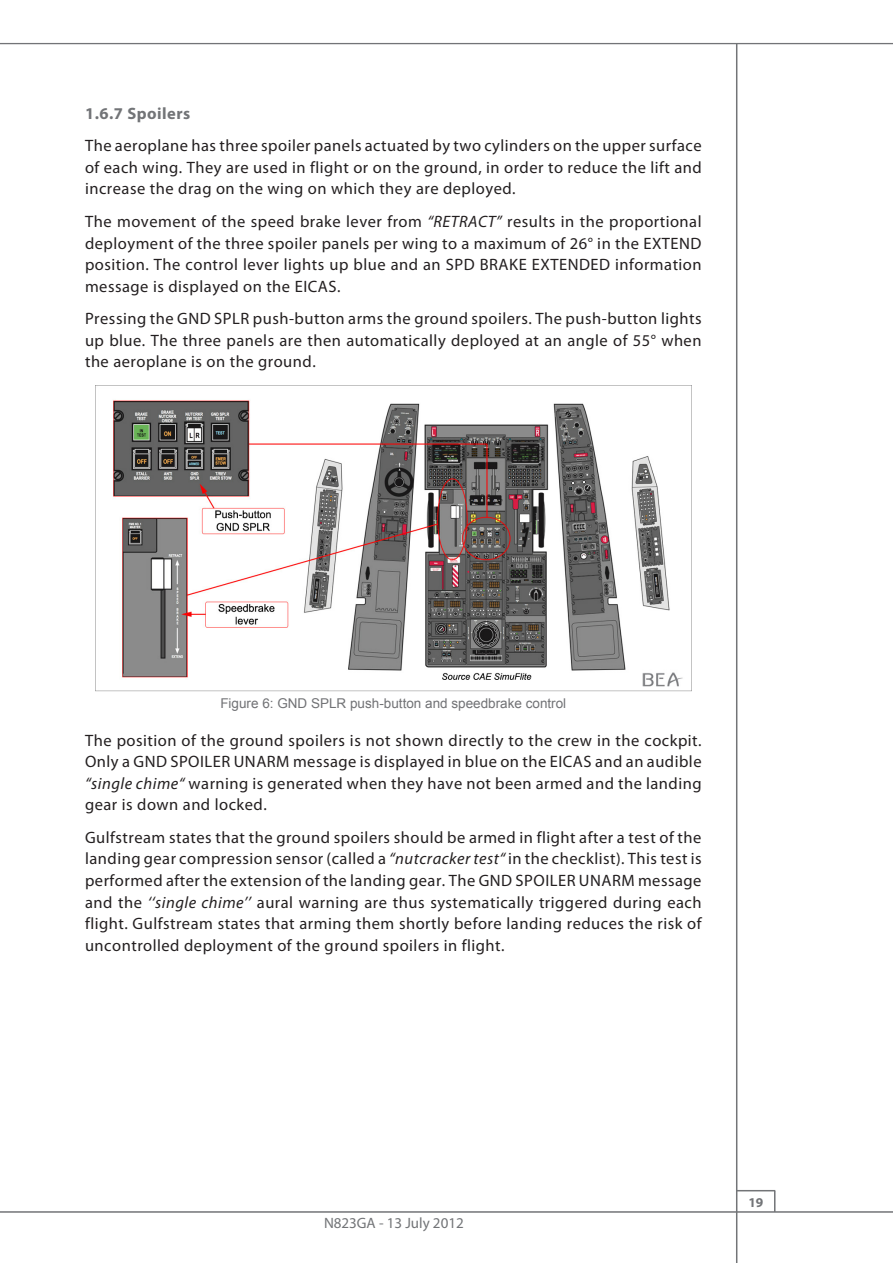
<style>
.page{position:relative;width:893px;height:1263px;background:#fff}
.page>*{position:absolute;margin:0;border:0;box-sizing:border-box;transform-origin:0 0}
.t1{font:16.5px/21.6px "Myriad Pro";letter-spacing:.03em;color:#231f20;text-align:justify}
.Titre_3{font:700 16.5px "Myriad Pro";letter-spacing:.03em;color:#727477}
.t2{font:15px "Myriad Pro";color:#727477}
.Légende{font:13.5px "Arial";color:#717275}
.t3{font:700 13.5px "Myriad Pro";color:#727477}
.s1{font-style:italic}
</style>
<div class="page">
<hr style="left:0;top:1211px;width:893px;height:2px;background:#727477">
<hr style="left:0;top:43px;width:893px;height:1px;background:#727477">
<hr style="left:736px;top:44px;width:1px;height:1219px;background:#727477">
<hr style="left:736px;top:1190px;width:39px;height:1px;background:#727477">
<svg style="left:774px;top:1191px;width:1px;height:20px"></svg>
<img style="left:96px;top:385px;width:595px;height:306px">
<p class="Titre_3" style="left:85px;top:103px;width:107px">1.6.7 Spoilers</p>
<p class="t1" style="left:85px;top:135px;width:618px">The aeroplane has three spoiler panels actuated by two cylinders on the upper surface of each wing. They are used in flight or on the ground, in order to reduce the lift and increase the drag on the wing on which they are deployed.</p>
<p class="t1" style="left:85px;top:210px;width:618px">The movement of the speed brake lever from <span class="s1">“RETRACT”</span> results in the proportional deployment of the three spoiler panels per wing to a maximum of 26° in the EXTEND position. The control lever lights up blue and an SPD BRAKE EXTENDED information message is displayed on the EICAS.</p>
<p class="t1" style="left:85px;top:308px;width:618px">Pressing the GND SPLR push-button arms the ground spoilers. The push-button lights up blue. The three panels are then automatically deployed at an angle of 55° when the aeroplane is on the ground.</p>
<p class="Légende" style="left:220px;top:694px;width:347px">Figure 6: GND SPLR push-button and speedbrake control</p>
<p class="t1" style="left:85px;top:729px;width:618px">The position of the ground spoilers is not shown directly to the crew in the cockpit.<br>Only a GND SPOILER UNARM message is displayed in blue on the EICAS and an audible <span class="s1">“single chime“</span> warning is generated when they have not been armed and the landing gear is down and locked.</p>
<p class="t1" style="left:85px;top:826px;width:618px">Gulfstream states that the ground spoilers should be armed in flight after a test of the landing gear compression sensor (called a <span class="s1">“nutcracker test“</span> in the checklist). This test is performed after the extension of the landing gear. The GND SPOILER UNARM message and the <span class="s1">‘‘single chime’’</span> aural warning are thus systematically triggered during each flight. Gulfstream states that arming them shortly before landing reduces the risk of uncontrolled deployment of the ground spoilers in flight.</p>
<p class="t2" style="left:324px;top:1213px;width:141px">N823GA - 13 July 2012</p>
<p class="t3" style="left:748px;top:1193px;width:16px">19</p>
</div>
